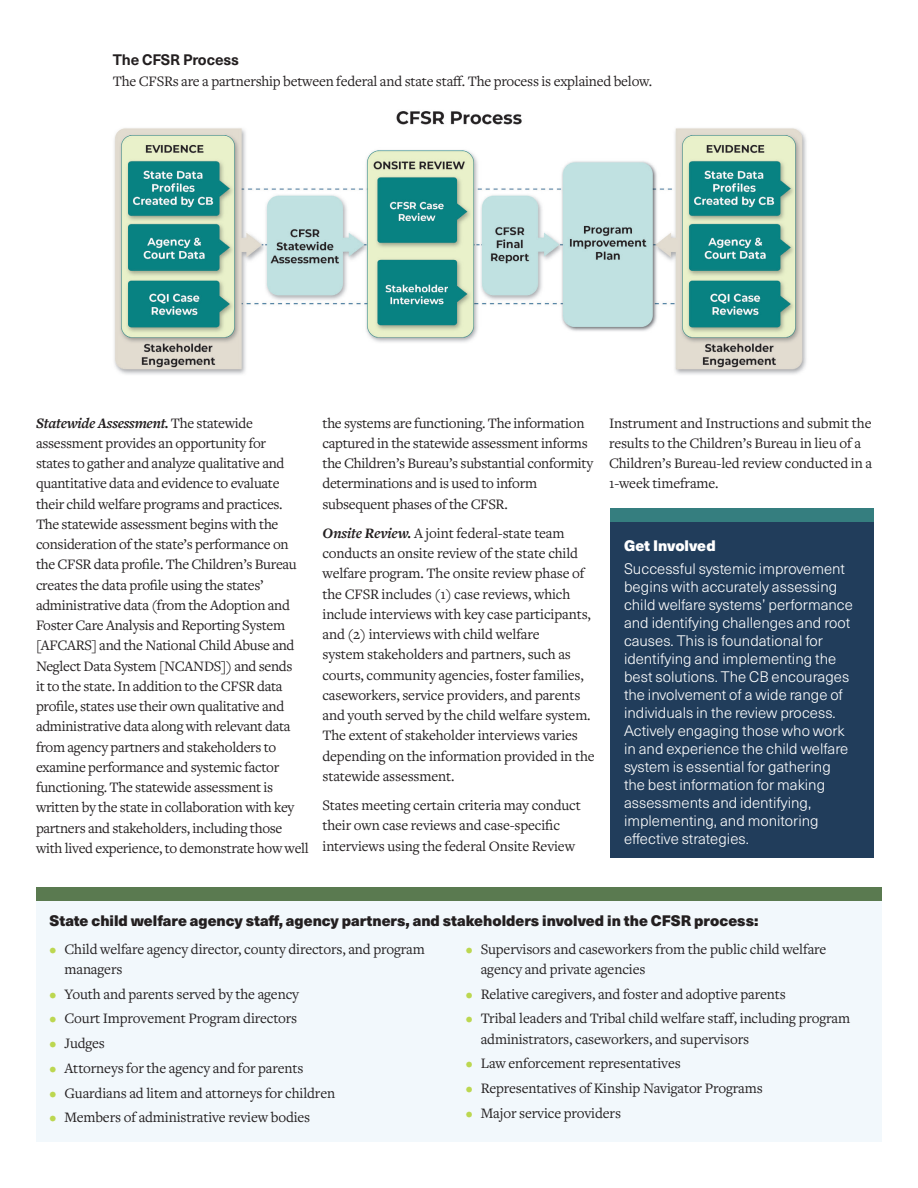
<style>
.page{position:relative;width:918px;height:1188px;background:#fff}
.page>*{position:absolute;margin:0;border:0;box-sizing:border-box;transform-origin:0 0}
.Body{font:15px/20.2px "Freight Text Pro";letter-spacing:-.01em;color:#231f20}
.Body-2{font:300 15px/18px "Neue Haas Unica W1 G";color:#fff}
.t1{font:900 15px "Neue Haas Unica W1 G";color:#231f20}
.t2{font:italic 700 15px "Freight Text Pro";letter-spacing:-.02em;color:#231f20}
.t3{font:700 15px "Neue Haas Unica W1 G";letter-spacing:-.015em;color:#231f20}
.Text_Box_Head{font:900 15px "Neue Haas Unica W1 G";color:#fff}
.s1{font-weight:400;font-style:normal}
.s2{font-weight:700;font-style:italic}
.s3{color:#bcd750}
</style>
<div class="page">
<div style="left:36px;top:901px;width:846px;height:241px;background:#f2f8fc"></div>
<div style="left:36px;top:888px;width:846px;height:13px;background:#5a7a50"></div>
<img style="left:114px;top:111px;width:693px;height:264px">
<div style="left:610px;top:510px;width:264px;height:347px;background:#213d5b"></div>
<div style="left:610px;top:508px;width:264px;height:14px;background:#357e7f"></div>
<h2 class="t3" style="left:113px;top:49px;width:128px">The CFSR Process</h2>
<p class="Body" style="left:113px;top:70px;width:541px">The CFSRs are a partnership between federal and state staff. The process is explained below.</p>
<h3 class="t2" style="left:36px;top:413px;width:219px">Statewide Assessment. <span class="s1">The statewide</span></h3>
<p class="Body" style="left:36px;top:432px;width:274px">assessment provides an opportunity for<br>states to gather and analyze qualitative and quantitative data and evidence to evaluate their child welfare programs and practices.<br>The statewide assessment begins with the consideration of the state’s performance on the CFSR data profile. The Children’s Bureau creates the data profile using the states’ administrative data (from the Adoption and Foster Care Analysis and Reporting System [AFCARS] and the National Child Abuse and Neglect Data System [NCANDS]) and sends<br>it to the state. In addition to the CFSR data profile, states use their own qualitative and administrative data along with relevant data from agency partners and stakeholders to examine performance and systemic factor functioning. The statewide assessment is written by the state in collaboration with key partners and stakeholders, including those with lived experience, to demonstrate how well</p>
<p class="Body" style="left:322px;top:412px;width:272px">the systems are functioning. The information captured in the statewide assessment informs the Children’s Bureau’s substantial conformity determinations and is used to inform subsequent phases of the CFSR.</p>
<h3 class="Body" style="left:322px;top:522px;width:244px"><span class="s2">Onsite Review.</span> A joint federal-state team</h3>
<p class="Body" style="left:322px;top:543px;width:274px">conducts an onsite review of the state child welfare program. The onsite review phase of the CFSR includes (1) case reviews, which include interviews with key case participants, and (2) interviews with child welfare<br>system stakeholders and partners, such as courts, community agencies, foster families, caseworkers, service providers, and parents and youth served by the child welfare system.<br>The extent of stakeholder interviews varies depending on the information provided in the statewide assessment.</p>
<p class="Body" style="left:322px;top:795px;width:260px">States meeting certain criteria may conduct their own case reviews and case-specific interviews using the federal Onsite Review</p>
<p class="Body" style="left:609px;top:412px;width:265px">Instrument and Instructions and submit the results to the Children’s Bureau in lieu of a Children’s Bureau-led review conducted in a 1-week timeframe.</p>
<p class="Text_Box_Head" style="left:624px;top:534px;width:93px">Get Involved</p>
<p class="Body-2" style="left:624px;top:559px;width:230px">Successful systemic improvement begins with accurately assessing child welfare systems’ performance and identifying challenges and root causes. This is foundational for identifying and implementing the best solutions. The CB encourages the involvement of a wide range of individuals in the review process.<br>Actively engaging those who work in and experience the child welfare system is essential for gathering the best information for making assessments and identifying, implementing, and monitoring effective strategies.</p>
<h3 class="t1" style="left:50px;top:909px;width:710px">State child welfare agency staff, agency partners, and stakeholders involved in the CFSR process:</h3>
<p class="Body" style="left:64px;top:938px;width:362px;text-indent:-15px"><span class="s3">•</span> Child welfare agency director, county directors, and program managers</p>
<p class="Body" style="left:50px;top:983px;width:251px"><span class="s3">•</span> Youth and parents served by the agency</p>
<p class="Body" style="left:50px;top:1008px;width:249px"><span class="s3">•</span> Court Improvement Program directors</p>
<p class="Body" style="left:50px;top:1033px;width:57px"><span class="s3">•</span> Judges</p>
<p class="Body" style="left:50px;top:1057px;width:256px"><span class="s3">•</span> Attorneys for the agency and for parents</p>
<p class="Body" style="left:50px;top:1082px;width:287px"><span class="s3">•</span> Guardians ad litem and attorneys for children</p>
<p class="Body" style="left:50px;top:1107px;width:262px"><span class="s3">•</span> Members of administrative review bodies</p>
<p class="Body" style="left:481px;top:938px;width:347px;text-indent:-15px"><span class="s3">•</span> Supervisors and caseworkers from the public child welfare agency and private agencies</p>
<p class="Body" style="left:466px;top:983px;width:322px"><span class="s3">•</span> Relative caregivers, and foster and adoptive parents</p>
<p class="Body" style="left:481px;top:1008px;width:371px;text-indent:-15px"><span class="s3">•</span> Tribal leaders and Tribal child welfare staff, including program administrators, caseworkers, and supervisors</p>
<p class="Body" style="left:466px;top:1053px;width:217px"><span class="s3">•</span> Law enforcement representatives</p>
<p class="Body" style="left:466px;top:1078px;width:299px"><span class="s3">•</span> Representatives of Kinship Navigator Programs</p>
<p class="Body" style="left:466px;top:1102px;width:157px"><span class="s3">•</span> Major service providers</p>
</div>
